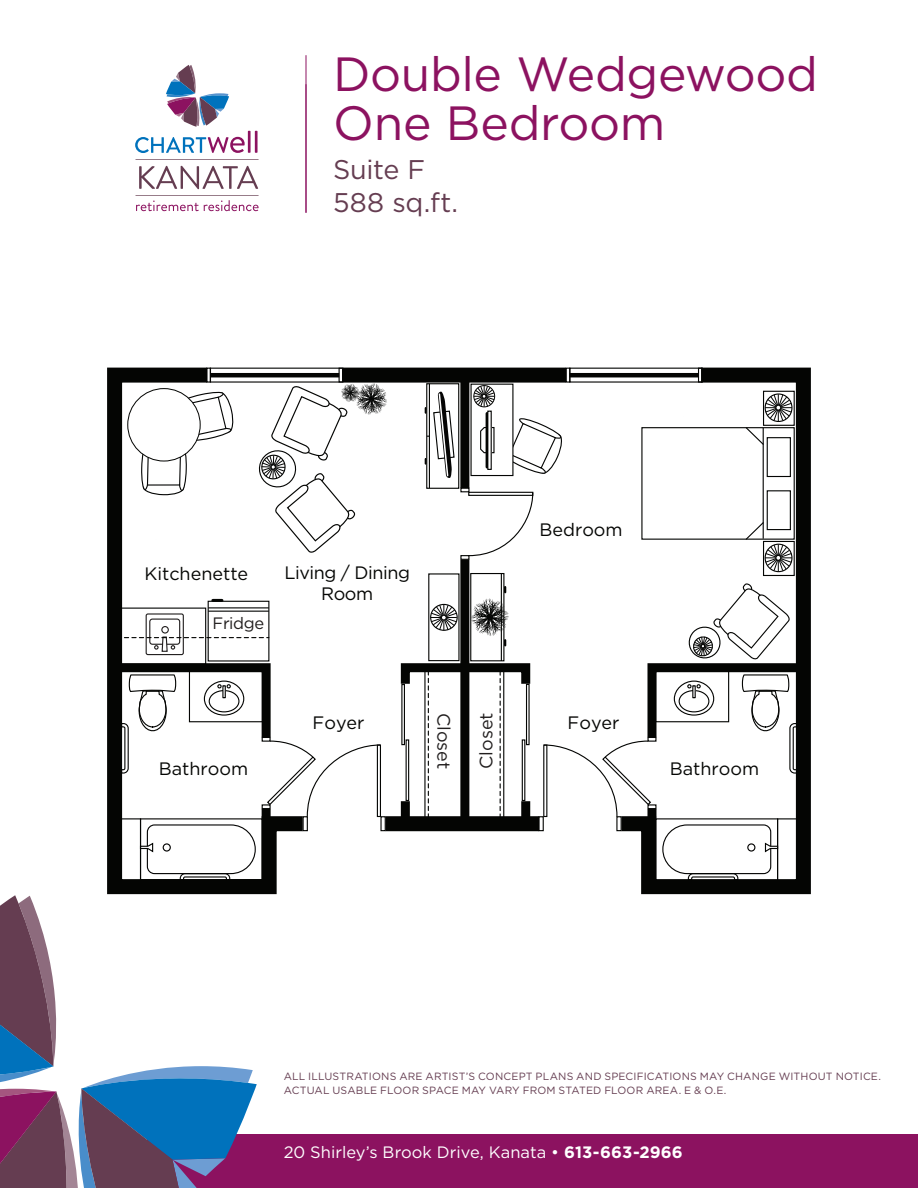
<style>
.page{position:relative;width:918px;height:1188px;background:#fff}
.page>*{position:absolute;margin:0;border:0;box-sizing:border-box;transform-origin:0 0}
.t1{font:48px/49.5px "Gotham HTF";letter-spacing:-.005em;color:#8c1260}
.t2{font:27px/33px "Gotham HTF";letter-spacing:-.005em;color:#653d51}
.t3{font:18px "Gotham HTF";color:#050604}
.t4{font:18px/21.6px "Gotham HTF";letter-spacing:-.025em;color:#050604;text-align:center}
.t5{font:18px "Gotham HTF";color:#211e1e}
.t6{font:16.5px "Gotham HTF";color:#fff}
.t7{font:16.5px "Gotham HTF";letter-spacing:-.025em;color:#211e1e}
.t8{font:10.5px/13.5px "Gotham HTF";letter-spacing:.015em;color:#653d51}
.s1{font-weight:700}
</style>
<div class="page">
<hr style="left:306px;top:55px;width:1px;height:158px;background:#8c1260">
<svg style="left:135px;top:137px;width:110px;height:16px"></svg>
<hr style="left:248px;top:131px;width:3px;height:22px;background:#8c1260">
<hr style="left:255px;top:131px;width:3px;height:22px;background:#8c1260">
<svg style="left:166px;top:65px;width:63px;height:62px"></svg>
<svg style="left:139px;top:166px;width:119px;height:23px"></svg>
<svg style="left:135px;top:159px;width:124px;height:1px"></svg>
<svg style="left:135px;top:195px;width:124px;height:16px"></svg>
<div style="left:147px;top:1134px;width:771px;height:54px;background:#8c1260"></div>
<svg style="left:0;top:895px;width:257px;height:293px"></svg>
<div style="left:343px;top:368px;width:223px;height:15px;background:#040503"></div>
<div style="left:386px;top:816px;width:153px;height:15px;background:#040503"></div>
<div style="left:460px;top:375px;width:9px;height:113px;background:#040503"></div>
<div style="left:460px;top:560px;width:9px;height:261px;background:#040503"></div>
<hr style="left:503px;top:669px;width:1px;height:149px;background:#040503">
<svg style="left:500px;top:673px;width:1px;height:144px"></svg>
<hr style="left:424px;top:669px;width:2px;height:149px;background:#040503">
<svg style="left:428px;top:673px;width:1px;height:143px"></svg>
<svg style="left:607px;top:367px;width:204px;height:528px"></svg>
<div style="left:616px;top:816px;width:6px;height:15px;border:1px solid #040503"></div>
<div style="left:538px;top:816px;width:6px;height:15px;border:1px solid #040503"></div>
<div style="left:380px;top:816px;width:6px;height:15px;border:1px solid #040503"></div>
<svg style="left:468px;top:491px;width:66px;height:66px"></svg>
<div style="left:460px;top:555px;width:10px;height:5px;border:1px solid #040503"></div>
<div style="left:460px;top:488px;width:10px;height:4px;border:1px solid #040503"></div>
<div style="left:401px;top:801px;width:9px;height:19px;background:#040503"></div>
<div style="left:406px;top:739px;width:3px;height:62px;border:1px solid #040503"></div>
<div style="left:401px;top:684px;width:4px;height:61px;border:1px solid #040503"></div>
<div style="left:521px;top:801px;width:9px;height:19px;background:#040503"></div>
<div style="left:401px;top:663px;width:129px;height:25px;border:9px solid #040503"></div>
<div style="left:522px;top:739px;width:3px;height:62px;border:1px solid #040503"></div>
<div style="left:526px;top:684px;width:4px;height:61px;border:1px solid #040503"></div>
<svg style="left:318px;top:744px;width:63px;height:74px"></svg>
<hr style="left:569px;top:373px;width:130px;height:4px;background:#040503">
<div style="left:566px;top:368px;width:4px;height:15px;border:1px solid #040503"></div>
<div style="left:698px;top:368px;width:5px;height:15px;border:1px solid #040503"></div>
<div style="left:470px;top:573px;width:34px;height:88px;border:1px solid #040503"></div>
<hr style="left:501px;top:574px;width:1px;height:87px;background:#040503">
<div style="left:763px;top:391px;width:32px;height:35px;border:1px solid #040503"></div>
<div style="left:765px;top:393px;width:28px;height:29px;border:1px solid #040503;border-radius:50%"></div>
<div style="left:763px;top:541px;width:32px;height:35px;border:1px solid #040503"></div>
<div style="left:765px;top:544px;width:28px;height:28px;border:1px solid #040503;border-radius:50%"></div>
<hr style="left:763px;top:428px;width:1px;height:111px;background:#040503">
<svg style="left:745px;top:394px;width:47px;height:52px"></svg>
<svg style="left:745px;top:521px;width:47px;height:50px"></svg>
<div style="left:641px;top:427px;width:154px;height:113px;border:1px solid #040503"></div>
<div style="left:767px;top:437px;width:24px;height:40px;border:1px solid #040503"></div>
<div style="left:767px;top:490px;width:24px;height:40px;border:1px solid #040503"></div>
<div style="left:430px;top:604px;width:28px;height:27px;border:1px solid #040503;border-radius:50%"></div>
<svg style="left:431px;top:604px;width:26px;height:27px"></svg>
<svg style="left:104px;top:367px;width:214px;height:530px"></svg>
<hr style="left:210px;top:373px;width:129px;height:4px;background:#040503">
<div style="left:206px;top:368px;width:5px;height:15px;border:1px solid #040503"></div>
<div style="left:339px;top:368px;width:4px;height:15px;border:1px solid #040503"></div>
<div style="left:128px;top:389px;width:72px;height:72px;background:#fff;border-radius:50%"></div>
<div style="left:127px;top:388px;width:74px;height:74px;border:1px solid #040503;border-radius:50%"></div>
<div style="left:426px;top:383px;width:33px;height:106px;border:1px solid #040503"></div>
<hr style="left:429px;top:384px;width:1px;height:104px;background:#040503">
<svg style="left:425px;top:391px;width:30px;height:87px"></svg>
<svg style="left:513px;top:416px;width:49px;height:60px"></svg>
<div style="left:473px;top:385px;width:22px;height:22px;border:1px solid #040503;border-radius:50%"></div>
<svg style="left:474px;top:386px;width:21px;height:21px"></svg>
<svg style="left:480px;top:426px;width:15px;height:28px"></svg>
<hr style="left:486px;top:413px;width:3px;height:54px;background:#040503">
<hr style="left:488px;top:411px;width:3px;height:58px;background:#fff">
<div style="left:487px;top:411px;width:5px;height:59px;border:1px solid #040503"></div>
<svg style="left:471px;top:598px;width:38px;height:47px"></svg>
<div style="left:189px;top:669px;width:74px;height:53px;border:1px solid #040503"></div>
<div style="left:647px;top:809px;width:9px;height:12px;background:#040503"></div>
<svg style="left:543px;top:582px;width:268px;height:236px"></svg>
<div style="left:656px;top:819px;width:122px;height:61px;background:#fff"></div>
<div style="left:655px;top:818px;width:123px;height:62px;border:1px solid #050504"></div>
<svg style="left:662px;top:824px;width:115px;height:57px"></svg>
<div style="left:777px;top:818px;width:22px;height:64px;border:1px solid #040503"></div>
<div style="left:655px;top:669px;width:74px;height:53px;border:1px solid #040503"></div>
<svg style="left:256px;top:383px;width:131px;height:170px"></svg>
<h1 class="t1" style="left:333px;top:48px;width:487px">Double Wedgewood<br>One Bedroom</h1>
<h2 class="t2" style="left:333px;top:152px;width:127px">Suite F<br>588 sq.ft.</h2>
<h3 class="t3" style="left:144px;top:564px;width:105px">Kitchenette</h3>
<h3 class="t7" style="left:213px;top:614px;width:53px">Fridge</h3>
<h3 class="t4" style="left:284px;top:561px;width:127px">Living / Dining<br>Room</h3>
<h3 class="t3" style="left:539px;top:519px;width:85px">Bedroom</h3>
<h3 class="t5" style="left:454px;top:713px;width:58px;rotate:90deg">Closet</h3>
<h3 class="t5" style="left:476px;top:769px;width:58px;rotate:-90deg">Closet</h3>
<h3 class="t3" style="left:313px;top:713px;width:54px">Foyer</h3>
<h3 class="t3" style="left:568px;top:713px;width:54px">Foyer</h3>
<h3 class="t3" style="left:159px;top:759px;width:91px">Bathroom</h3>
<h3 class="t3" style="left:670px;top:759px;width:91px">Bathroom</h3>
<p class="t8" style="left:284px;top:1069px;width:599px">ALL ILLUSTRATIONS ARE ARTIST’S CONCEPT PLANS AND SPECIFICATIONS MAY CHANGE WITHOUT NOTICE.<br>ACTUAL USABLE FLOOR SPACE MAY VARY FROM STATED FLOOR AREA. E &amp; O.E.</p>
<h3 class="t6" style="left:284px;top:1143px;width:401px">20 Shirley’s Brook Drive, Kanata • <span class="s1">613-663-2966</span></h3>
</div>
